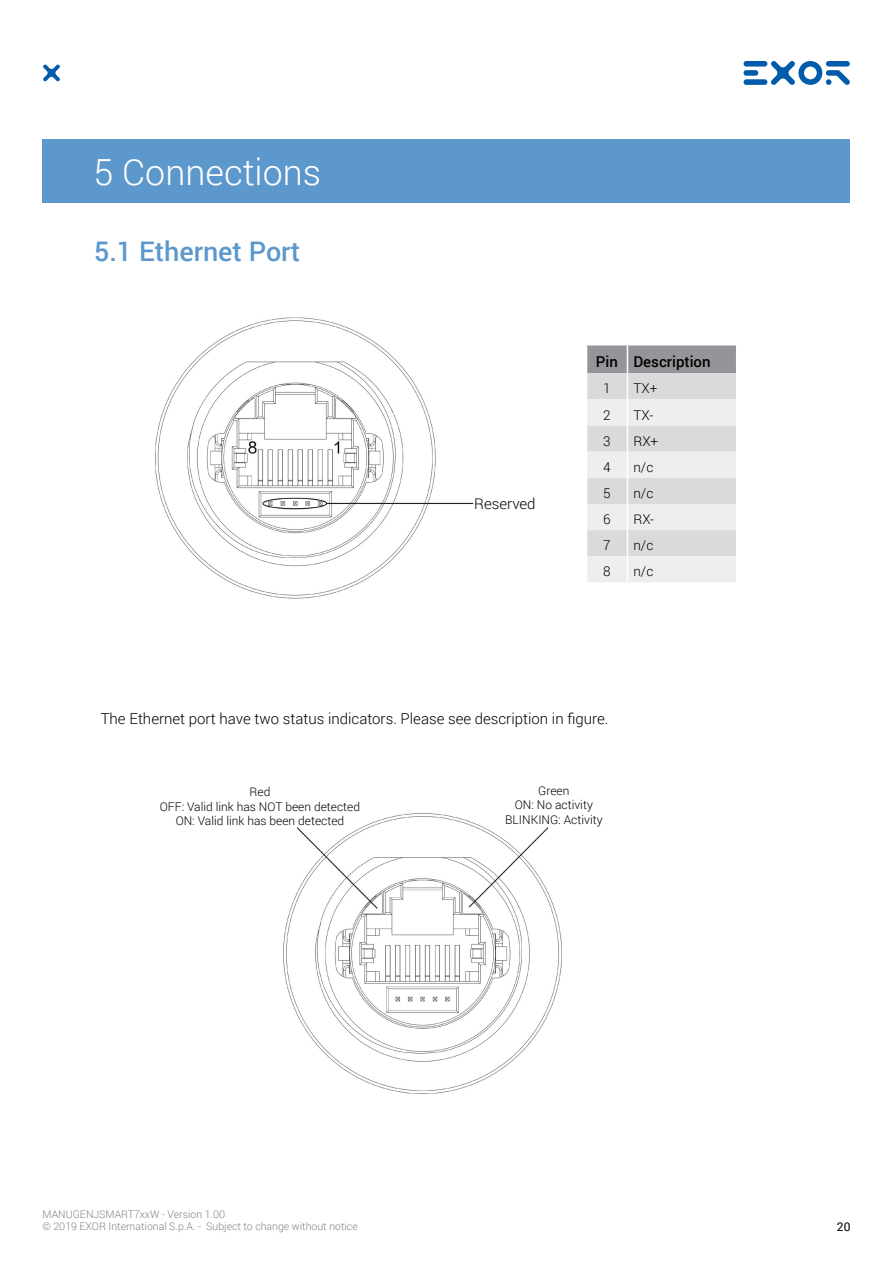
<style>
.page{position:relative;width:893px;height:1263px;background:#fff}
.page>*{position:absolute;margin:0;border:0;box-sizing:border-box;transform-origin:0 0}
.t1{font:300 36px "Roboto";color:#fff}
.t2{font:500 27px "Roboto";color:#5c98cb}
.t3{font:300 15px "Roboto";color:#000}
.t4{font:500 15px "Roboto";color:#000}
.t5{font:300 13.5px "Roboto";color:#000}
.t6{font:300 12px/14.4px "Roboto";color:#000;text-align:center}
.t7{font:12px "Roboto";color:#000}
.t8{font:300 10.5px/12.6px "Roboto";color:#808285}
</style>
<div class="page">
<svg style="left:43px;top:65px;width:17px;height:16px"></svg>
<div style="left:743px;top:61px;width:24px;height:6px;background:#005baa;border-radius:3px"></div>
<div style="left:743px;top:70px;width:15px;height:6px;background:#005baa;border-radius:3px"></div>
<div style="left:743px;top:79px;width:24px;height:6px;background:#005baa;border-radius:3px"></div>
<svg style="left:771px;top:61px;width:79px;height:24px"></svg>
<div style="left:43px;top:139px;width:807px;height:64px;background:#5c98cb"></div>
<img style="left:155px;top:317px;width:319px;height:282px">
<svg style="left:586px;top:345px;width:151px;height:237px;background:#dbdbdd"></svg>
<img style="left:283px;top:813px;width:279px;height:281px">
<h1 class="t1" style="left:94px;top:147px;width:229px">5 Connections</h1>
<h2 class="t2" style="left:94px;top:233px;width:208px">5.1 Ethernet Port</h2>
<p class="t3" style="left:474px;top:493px;width:63px">Reserved</p>
<p class="t4" style="left:596px;top:351px;width:116px">Pin Description</p>
<p class="t5" style="left:603px;top:379px;width:9px">1</p>
<p class="t5" style="left:633px;top:379px;width:25px">TX+</p>
<p class="t5" style="left:603px;top:405px;width:9px">2</p>
<p class="t5" style="left:633px;top:405px;width:21px">TX-</p>
<p class="t5" style="left:603px;top:431px;width:9px">3</p>
<p class="t5" style="left:633px;top:431px;width:26px">RX+</p>
<p class="t5" style="left:603px;top:458px;width:9px">4</p>
<p class="t5" style="left:633px;top:458px;width:21px">n/c</p>
<p class="t5" style="left:603px;top:484px;width:9px">5</p>
<p class="t5" style="left:633px;top:484px;width:21px">n/c</p>
<p class="t5" style="left:603px;top:510px;width:9px">6</p>
<p class="t5" style="left:633px;top:510px;width:22px">RX-</p>
<p class="t5" style="left:603px;top:536px;width:9px">7</p>
<p class="t5" style="left:633px;top:536px;width:21px">n/c</p>
<p class="t5" style="left:603px;top:562px;width:9px">8</p>
<p class="t5" style="left:633px;top:562px;width:21px">n/c</p>
<p class="t3" style="left:101px;top:709px;width:509px">The Ethernet port have two status indicators. Please see description in figure.</p>
<p class="t6" style="left:160px;top:784px;width:202px">Red<br>OFF: Valid link has NOT been detected<br>ON: Valid link has been detected</p>
<p class="t6" style="left:505px;top:783px;width:99px">Green<br>ON: No activity<br>BLINKING: Activity</p>
<p class="t8" style="left:43px;top:1207px;width:317px">MANUGENJSMART7xxW - Version 1.00<br>© 2019 EXOR International S.p.A. - Subject to change without notice</p>
<p class="t7" style="left:837px;top:1218px;width:15px">20</p>
</div>
